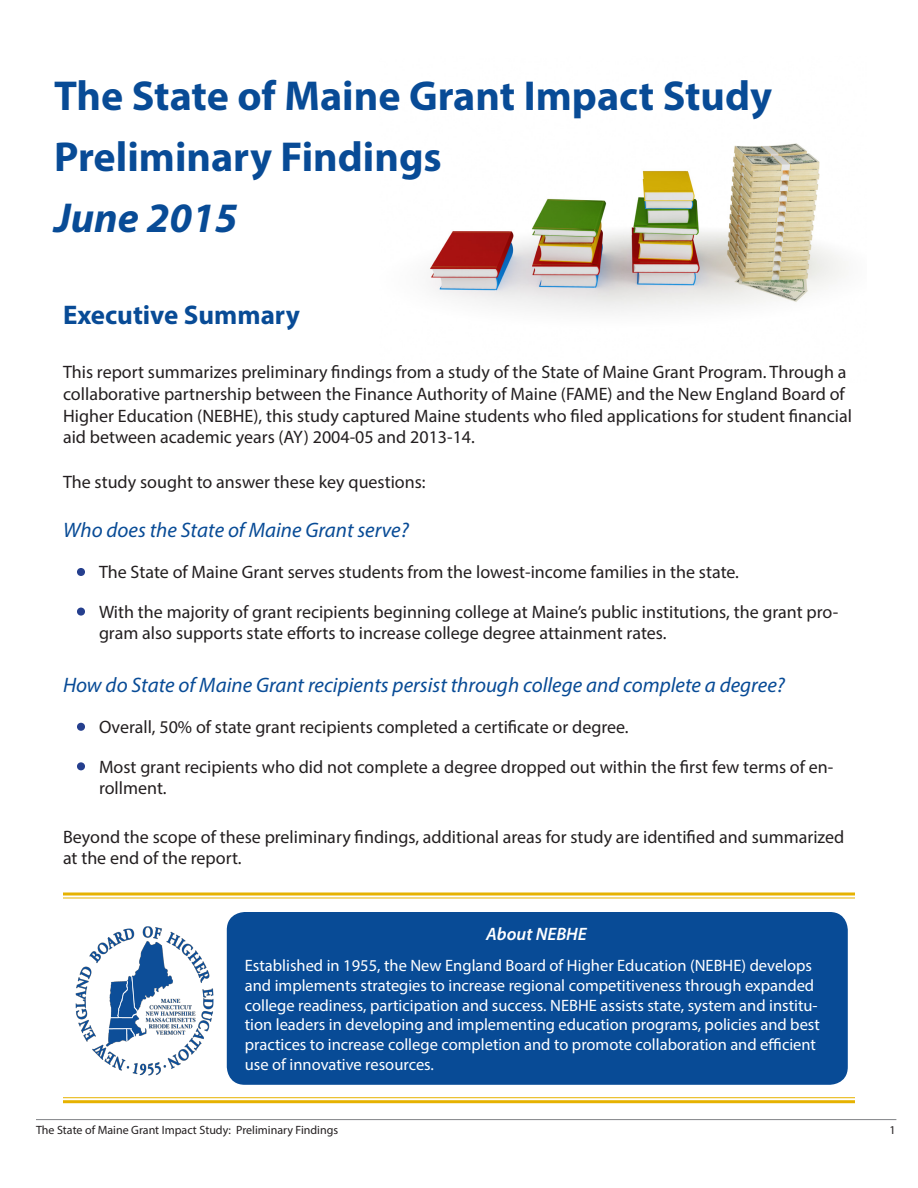
<style>
.page{position:relative;width:918px;height:1188px;background:#fff}
.page>*{position:absolute;margin:0;border:0;box-sizing:border-box;transform-origin:0 0}
.t1{font:700 42px "Myriad Pro";color:#084b96}
.t2{font:italic 700 42px "Myriad Pro";color:#084b96}
.Section_Titles{font:700 27px "Myriad Pro";color:#084b96}
.Subsection_titles{font:italic 21px "Myriad Pro";color:#084b96}
.t3{font:18px/21.6px "Myriad Pro";color:#231f20}
.t4{font:italic 600 18px "Myriad Pro";color:#fff}
.t5{font:16.5px/19.8px "Myriad Pro";color:#fff}
.t6{font:12px "Myriad Pro";color:#231f20}
.s1{font-size:24px;color:#253f8e}
</style>
<div class="page">
<hr style="left:36px;top:1119px;width:860px;height:1px;background:#828487">
<div style="left:227px;top:912px;width:621px;height:173px;background:#084b96;border-radius:18px"></div>
<img style="left:75px;top:926px;width:139px;height:150px">
<svg style="left:63px;top:892px;width:792px;height:4px;background:#ecc53f"></svg>
<hr style="left:63px;top:897px;width:792px;height:2px;background:#e6b200">
<hr style="left:63px;top:1097px;width:792px;height:1px;background:#e6b200">
<hr style="left:63px;top:1100px;width:792px;height:3px;background:#e6b200">
<img style="left:429px;top:143px;width:417px;height:169px">
<div style="left:77px;top:568px;width:8px;height:8px;border:3px solid #253f8e;border-radius:50%"></div>
<div style="left:77px;top:608px;width:8px;height:8px;border:3px solid #253f8e;border-radius:50%"></div>
<div style="left:77px;top:723px;width:8px;height:8px;border:3px solid #253f8e;border-radius:50%"></div>
<div style="left:77px;top:762px;width:8px;height:8px;border:3px solid #253f8e;border-radius:50%"></div>
<p class="t1" style="left:54px;top:68px;width:720px">The State of Maine Grant Impact Study</p>
<p class="t1" style="left:54px;top:129px;width:389px">Preliminary Findings</p>
<p class="t2" style="left:54px;top:190px;width:185px">June 2015</p>
<p class="Section_Titles" style="left:63px;top:298px;width:238px">Executive Summary</p>
<p class="t3" style="left:63px;top:361px;width:791px">This report summarizes preliminary findings from a study of the State of Maine Grant Program. Through a collaborative partnership between the Finance Authority of Maine (FAME) and the New England Board of Higher Education (NEBHE), this study captured Maine students who filed applications for student financial aid between academic years (AY) 2004-05 and 2013-14.</p>
<p class="t3" style="left:63px;top:471px;width:364px">The study sought to answer these key questions:</p>
<p class="Subsection_titles" style="left:63px;top:517px;width:347px">Who does the State of Maine Grant serve?</p>
<p class="t3" style="left:78px;top:561px;width:663px"><span class="s1">•</span> The State of Maine Grant serves students from the lowest-income families in the state.</p>
<p class="t3" style="left:99px;top:601px;width:741px;text-indent:-21px"><span class="s1">•</span> With the majority of grant recipients beginning college at Maine’s public institutions, the grant pro&shy;gram also supports state efforts to increase college degree attainment rates.</p>
<p class="Subsection_titles" style="left:63px;top:672px;width:723px">How do State of Maine Grant recipients persist through college and complete a degree?</p>
<p class="t3" style="left:78px;top:716px;width:553px"><span class="s1">•</span> Overall, 50% of state grant recipients completed a certificate or degree.</p>
<p class="t3" style="left:99px;top:756px;width:736px;text-indent:-21px"><span class="s1">•</span> Most grant recipients who did not complete a degree dropped out within the first few terms of en&shy;rollment.</p>
<p class="t3" style="left:63px;top:826px;width:783px">Beyond the scope of these preliminary findings, additional areas for study are identified and summarized at the end of the report.</p>
<p class="t4" style="left:486px;top:923px;width:102px">About NEBHE</p>
<p class="t5" style="left:245px;top:955px;width:577px">Established in 1955, the New England Board of Higher Education (NEBHE) develops and implements strategies to increase regional competitiveness through expanded college readiness, participation and success. NEBHE assists state, system and institu&shy;tion leaders in developing and implementing education programs, policies and best practices to increase college completion and to promote collaboration and efficient use of innovative resources.</p>
<p class="t6" style="left:36px;top:1123px;width:304px">The State of Maine Grant Impact Study: Preliminary Findings</p>
<p class="t6" style="left:890px;top:1123px;width:8px">1</p>
</div>
